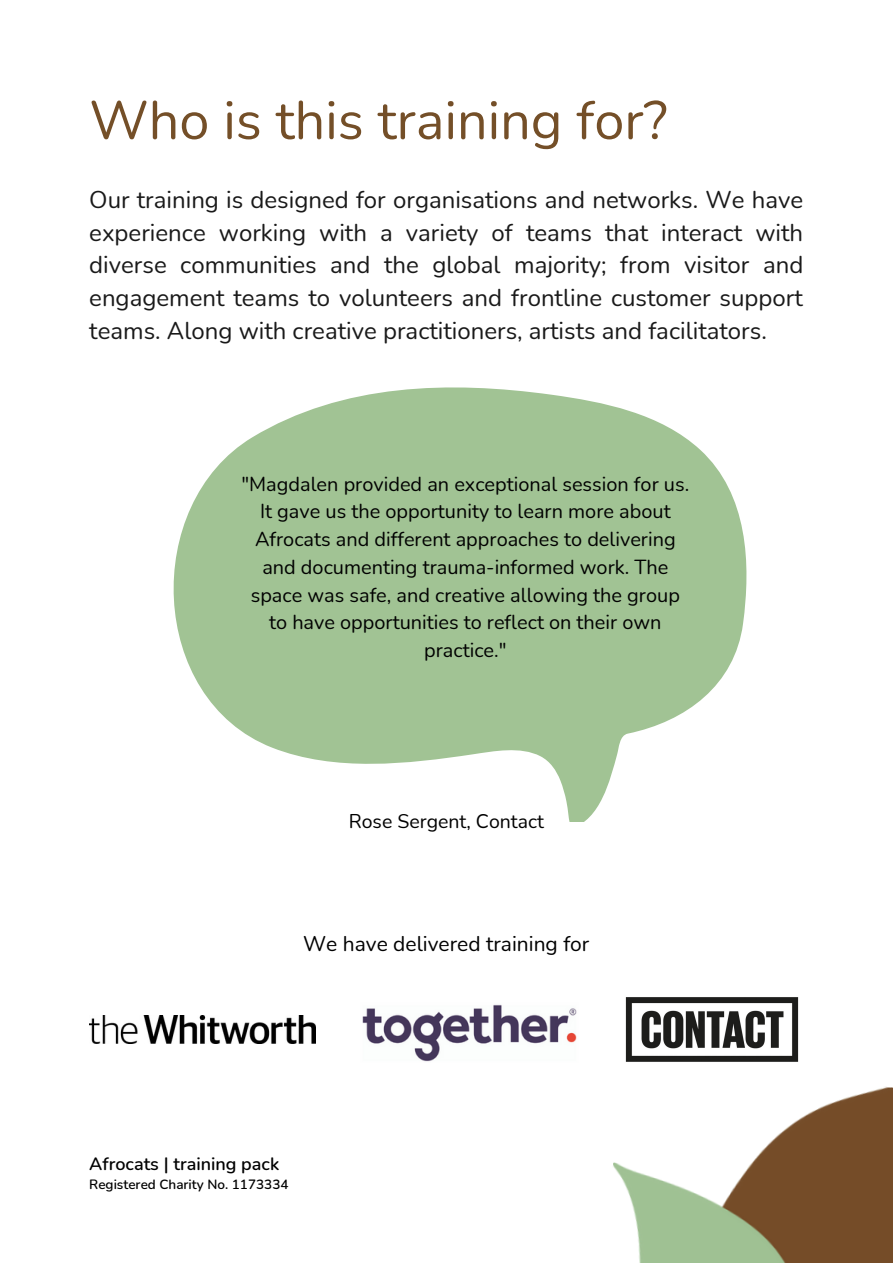
<style>
.page{position:relative;width:893px;height:1264px;background:#fff}
.page>*{position:absolute;margin:0;border:0;box-sizing:border-box;transform-origin:0 0}
.t1{font:54px "Nunito";color:#744f28}
.t2{font:24px/32.5px "Nunito";color:#191919;text-align:justify}
.t3{font:21px "Nunito";color:#000}
.t4{font:19.95px/27.8px "Nunito";color:#010101;text-align:center}
.t5{font:19.5px "Nunito";color:#000}
.t6{font:600 18px "Nunito";color:#000}
.t7{font:600 13.5px "Nunito";color:#000}
</style>
<div class="page">
<img style="left:89px;top:1015px;width:226px;height:28px">
<img style="left:625px;top:997px;width:174px;height:58px">
<img style="left:362px;top:1004px;width:215px;height:58px">
<svg style="left:173px;top:388px;width:574px;height:433px;fill:#a1c394"></svg>
<img style="left:569px;top:1055px;width:323px;height:207px">
<p class="t1" style="left:89px;top:84px;width:579px">Who is this training for?</p>
<p class="t2" style="left:89px;top:184px;width:715px">Our training is designed for organisations and networks. We have experience working with a variety of teams that interact with diverse communities and the global majority; from visitor and engagement teams to volunteers and frontline customer support teams. Along with creative practitioners, artists and facilitators.</p>
<p class="t4" style="left:241px;top:470px;width:449px">"Magdalen provided an exceptional session for us.<br>It gave us the opportunity to learn more about Afrocats and different approaches to delivering and documenting trauma-informed work. The space was safe, and creative allowing the group to have opportunities to reflect on their own practice."</p>
<p class="t5" style="left:349px;top:808px;width:197px">Rose Sergent, Contact</p>
<p class="t3" style="left:303px;top:930px;width:288px">We have delivered training for</p>
<p class="t6" style="left:89px;top:1151px;width:191px">Afrocats | training pack</p>
<p class="t7" style="left:89px;top:1174px;width:201px">Registered Charity No. 1173334</p>
</div>
